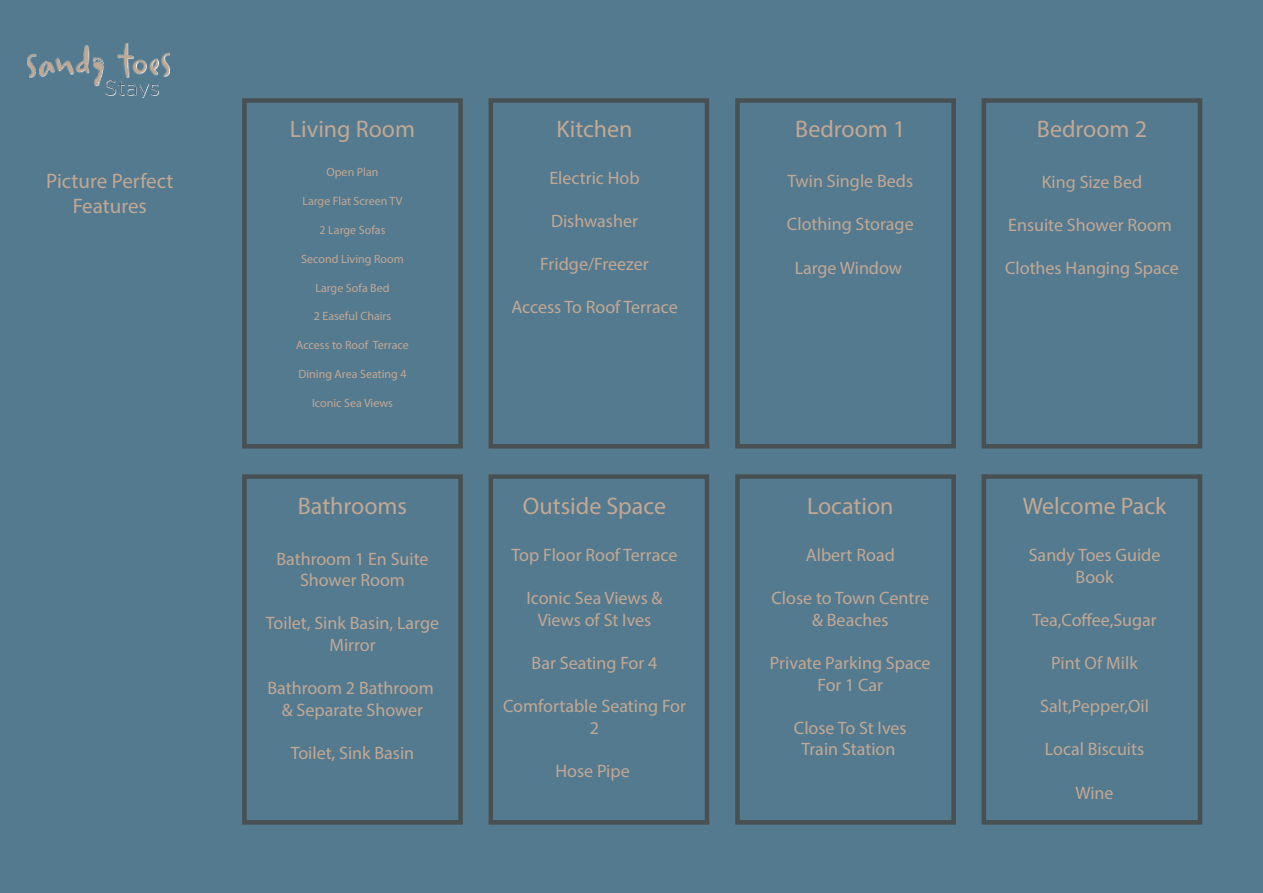
<style>
.page{position:relative;width:1263px;height:893px;background:#547a8f}
.page>*{position:absolute;margin:0;border:0;box-sizing:border-box;transform-origin:0 0}
.t1{font:24px "Myriad Pro";color:#c2a893}
.t2{font:21px/25.2px "Myriad Pro";color:#c2a893;text-align:center}
.t3{font:18px/21.6px "Myriad Pro";color:#c2a893;text-align:center}
.t4{font:12px "Myriad Pro";color:#c2a893}
</style>
<div class="page">
<div style="left:982px;top:474px;width:220px;height:351px;border:4px solid #485051"></div>
<div style="left:982px;top:98px;width:220px;height:350px;border:4px solid #485051"></div>
<div style="left:735px;top:474px;width:221px;height:351px;border:4px solid #485051"></div>
<div style="left:735px;top:98px;width:221px;height:350px;border:4px solid #485051"></div>
<div style="left:488px;top:474px;width:221px;height:351px;border:4px solid #485051"></div>
<div style="left:488px;top:98px;width:221px;height:351px;border:4px solid #485051"></div>
<div style="left:242px;top:474px;width:221px;height:351px;border:4px solid #485051"></div>
<div style="left:242px;top:98px;width:221px;height:351px;border:4px solid #485051"></div>
<img style="left:27px;top:43px;width:142px;height:54px">
<p class="t2" style="left:46px;top:170px;width:129px">Picture Perfect<br>Features</p>
<h1 class="t1" style="left:290px;top:120px;width:127px">Living Room</h1>
<p class="t4" style="left:327px;top:168px;width:53px">Open Plan</p>
<p class="t4" style="left:302px;top:197px;width:102px">Large Flat Screen TV</p>
<p class="t4" style="left:320px;top:225px;width:67px">2 Large Sofas</p>
<p class="t4" style="left:301px;top:254px;width:104px">Second Living Room</p>
<p class="t4" style="left:315px;top:283px;width:76px">Large Sofa Bed</p>
<p class="t4" style="left:314px;top:312px;width:79px">2 Easeful Chairs</p>
<p class="t4" style="left:296px;top:341px;width:114px">Access to Roof Terrace</p>
<p class="t4" style="left:298px;top:369px;width:110px">Dining Area Seating 4</p>
<p class="t4" style="left:312px;top:398px;width:82px">Iconic Sea Views</p>
<h1 class="t1" style="left:298px;top:497px;width:111px">Bathrooms</h1>
<p class="t3" style="left:276px;top:549px;width:154px">Bathroom 1 En Suite<br>Shower Room</p>
<p class="t3" style="left:266px;top:614px;width:175px">Toilet, Sink Basin, Large<br>Mirror</p>
<p class="t3" style="left:267px;top:679px;width:168px">Bathroom 2 Bathroom &amp; Separate Shower</p>
<p class="t3" style="left:291px;top:744px;width:125px">Toilet, Sink Basin</p>
<h1 class="t1" style="left:556px;top:120px;width:78px">Kitchen</h1>
<p class="t3" style="left:549px;top:168px;width:92px">Electric Hob</p>
<p class="t3" style="left:551px;top:212px;width:88px">Dishwasher</p>
<p class="t3" style="left:540px;top:255px;width:110px">Fridge/Freezer</p>
<p class="t3" style="left:511px;top:298px;width:168px">Access To Roof Terrace</p>
<h1 class="t1" style="left:523px;top:497px;width:145px">Outside Space</h1>
<p class="t3" style="left:512px;top:546px;width:167px">Top Floor Roof Terrace</p>
<p class="t3" style="left:526px;top:589px;width:138px">Iconic Sea Views &amp;<br>Views of St Ives</p>
<p class="t3" style="left:532px;top:654px;width:127px">Bar Seating For 4</p>
<p class="t3" style="left:503px;top:697px;width:184px">Comfortable Seating For<br>2</p>
<p class="t3" style="left:555px;top:762px;width:76px">Hose Pipe</p>
<h1 class="t1" style="left:795px;top:120px;width:112px">Bedroom 1</h1>
<p class="t3" style="left:787px;top:172px;width:127px">Twin Single Beds</p>
<p class="t3" style="left:787px;top:215px;width:128px">Clothing Storage</p>
<p class="t3" style="left:795px;top:258px;width:109px">Large Window</p>
<h1 class="t1" style="left:1037px;top:120px;width:112px">Bedroom 2</h1>
<p class="t3" style="left:1042px;top:172px;width:102px">King Size Bed</p>
<p class="t3" style="left:1008px;top:215px;width:165px">Ensuite Shower Room</p>
<p class="t3" style="left:1005px;top:259px;width:175px">Clothes Hanging Space</p>
<h1 class="t1" style="left:807px;top:497px;width:88px">Location</h1>
<p class="t3" style="left:806px;top:546px;width:91px">Albert Road</p>
<p class="t3" style="left:771px;top:589px;width:159px">Close to Town Centre &amp; Beaches</p>
<p class="t3" style="left:770px;top:654px;width:162px">Private Parking Space<br>For 1 Car</p>
<p class="t3" style="left:794px;top:718px;width:114px">Close To St Ives<br>Train Station</p>
<h1 class="t1" style="left:1023px;top:497px;width:145px">Welcome Pack</h1>
<p class="t3" style="left:1029px;top:546px;width:133px">Sandy Toes Guide<br>Book</p>
<p class="t3" style="left:1032px;top:610px;width:126px">Tea,Coffee,Sugar</p>
<p class="t3" style="left:1051px;top:654px;width:88px">Pint Of Milk</p>
<p class="t3" style="left:1040px;top:697px;width:110px">Salt,Pepper,Oil</p>
<p class="t3" style="left:1045px;top:740px;width:101px">Local Biscuits</p>
<p class="t3" style="left:1075px;top:783px;width:40px">Wine</p>
</div>
